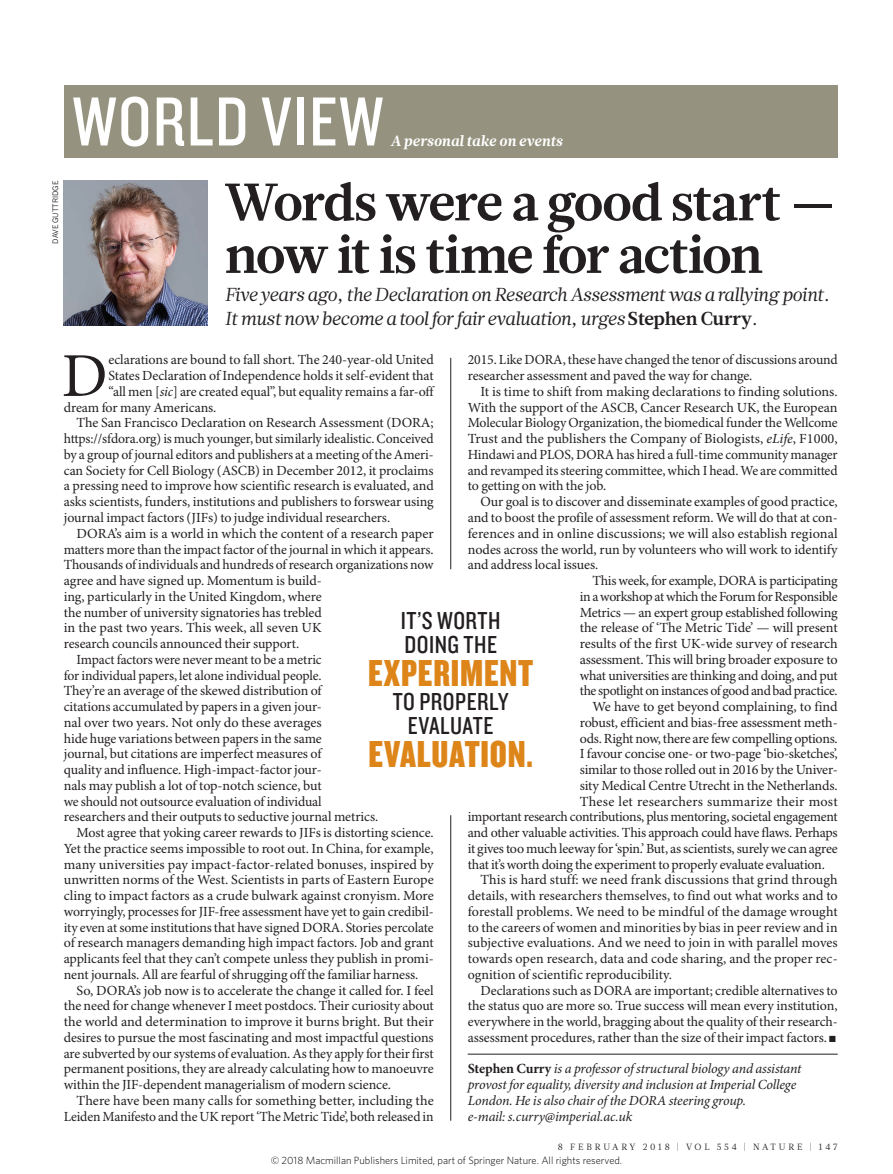
<style>
.page{position:relative;width:893px;height:1174px;background:#fff}
.page>*{position:absolute;margin:0;border:0;box-sizing:border-box;transform-origin:0 0}
.t1{font:72px "Knockout 29 Junior Ltweight";letter-spacing:.02em;color:#fff}
.BODY_DROP_CAP{font:62.4px "Minion Pro";color:#231f20}
.WORLD_VIEW_HEAD_35{font:700 52.5px/52.5px "Glosa Math";letter-spacing:-.025em;color:#231f20}
.PULL_QUOTE_ALT{font:39px "Knockout 69 Full Liteweight";letter-spacing:.02em;color:#dd8519}
.PULL_QUOTE_ALT-2{font:25.5px/24px "Knockout 29 Junior Ltweight";letter-spacing:.02em;color:#231f20}
.EDITORIAL_INTRO{font:italic 18.75px/23.7px "Glosa Math";letter-spacing:-.01em;color:#231f20}
.t2{font:italic 700 15px "Glosa Math";letter-spacing:.005em;color:#fff}
.BODY_INDENT{font:13.95px/15.8px "Minion Pro";letter-spacing:-.01em;color:#231f20;text-align:justify}
.BODY_DROP_CAP-2{font:13.95px "Minion Pro";letter-spacing:-.01em;color:#231f20}
.AUTHOR_DETAILS{font:italic 13.95px/15.8px "Minion Pro";letter-spacing:-.015em;color:#231f20}
.BODY_INDENT-2{font:13.95px "Minion Pro";letter-spacing:.015em;color:#231f20}
.EMAIL{font:italic 13.95px "Minion Pro";letter-spacing:-.01em;color:#231f20}
.t3{font:300 10.5px "Whitney";color:#000}
.t4{font:9px "Glosa Math";letter-spacing:.3em;color:#231f20}
.PIC_CREDIT{font:7.5px "News Gothic MTOT";color:#231f20}
.s1{font-weight:700;font-style:normal}
.s2{font-style:italic}
</style>
<div class="page">
<img style="left:64px;top:181px;width:144px;height:144px">
<hr style="left:468px;top:1053px;width:370px;height:1px;background:#231f20">
<div style="left:64px;top:85px;width:774px;height:72px;background:#95937f"></div>
<hr style="left:450px;top:815px;width:1px;height:305px;background:#231f20">
<hr style="left:450px;top:358px;width:1px;height:211px;background:#231f20">
<p class="PIC_CREDIT" style="left:51px;top:244px;width:64px;rotate:-90deg">DAVE GUTTRIDGE</p>
<h1 class="t1" style="left:72px;top:75px;width:313px">WORLD VIEW</h1>
<p class="t2" style="left:390px;top:130px;width:174px">A personal take on events</p>
<p class="WORLD_VIEW_HEAD_35" style="left:225px;top:177px;width:613px">Words were a good start — now it is time for action</p>
<p class="EDITORIAL_INTRO" style="left:225px;top:283px;width:606px">Five years ago, the Declaration on Research Assessment was a rallying point.<br>It must now become a tool for fair evaluation, urges <span class="s1">Stephen Curry</span>.</p>
<p class="BODY_DROP_CAP" style="left:62px;top:339px;width:47px">D</p>
<p class="BODY_DROP_CAP-2" style="left:108px;top:351px;width:327px">eclarations are bound to fall short. The 240-year-old United</p>
<p class="BODY_INDENT" style="left:468px;top:353px;width:372px">2015. Like DORA, these have changed the tenor of discussions around researcher assessment and paved the way for change.</p>
<p class="BODY_INDENT" style="left:468px;top:384px;width:372px;text-indent:13px">It is time to shift from making declarations to finding solutions.<br>With the support of the ASCB, Cancer Research UK, the European Molecular Biology Organization, the biomedical funder the Wellcome Trust and the publishers the Company of Biologists, <span class="s2">eLife</span>, F1000, Hindawi and PLOS, DORA has hired a full-time community manager and revamped its steering committee, which I head. We are committed to getting on with the job.</p>
<p class="BODY_INDENT" style="left:468px;top:494px;width:371px;text-indent:13px">Our goal is to discover and disseminate examples of good practice, and to boost the profile of assessment reform. We will do that at con&shy;ferences and in online discussions; we will also establish regional nodes across the world, run by volunteers who will work to identify and address local issues.</p>
<p class="BODY_INDENT" style="left:580px;top:573px;width:259px;text-indent:13px">This week, for example, DORA is participating in a workshop at which the Forum for Responsible Metrics — an expert group established following the release of ‘The Metric Tide’ — will present results of the first UK-wide survey of research assessment. This will bring broader exposure to what universities are thinking and doing, and put the spotlight on instances of good and bad practice.</p>
<p class="BODY_INDENT" style="left:592px;top:699px;width:247px">We have to get beyond complaining, to find</p>
<p class="BODY_INDENT" style="left:580px;top:715px;width:259px">robust, efficient and bias-free assessment meth-</p>
<p class="BODY_INDENT" style="left:580px;top:731px;width:259px">ods. Right now, there are few compelling options.</p>
<p class="BODY_INDENT" style="left:580px;top:746px;width:259px">I favour concise one- or two-page ‘bio-sketches’,</p>
<p class="BODY_INDENT" style="left:580px;top:762px;width:259px">similar to those rolled out in 2016 by the Univer-</p>
<p class="BODY_INDENT" style="left:580px;top:778px;width:259px">sity Medical Centre Utrecht in the Netherlands.</p>
<p class="BODY_INDENT-2" style="left:580px;top:792px;width:259px">These let researchers summarize their most</p>
<p class="BODY_INDENT" style="left:468px;top:809px;width:371px">important research contributions, plus mentoring, societal engagement</p>
<p class="BODY_INDENT" style="left:468px;top:825px;width:372px">and other valuable activities. This approach could have flaws. Perhaps</p>
<p class="BODY_INDENT" style="left:468px;top:841px;width:371px">it gives too much leeway for ‘spin.’ But, as scientists, surely we can agree</p>
<p class="BODY_INDENT" style="left:468px;top:857px;width:359px">that it’s worth doing the experiment to properly evaluate evaluation.</p>
<p class="BODY_INDENT" style="left:468px;top:872px;width:371px;text-indent:13px">This is hard stuff: we need frank discussions that grind through details, with researchers themselves, to find out what works and to forestall problems. We need to be mindful of the damage wrought to the careers of women and minorities by bias in peer review and in subjective evaluations. And we need to join in with parallel moves towards open research, data and code sharing, and the proper rec&shy;ognition of scientific reproducibility.</p>
<p class="BODY_INDENT" style="left:468px;top:983px;width:371px;text-indent:13px">Declarations such as DORA are important; credible alternatives to the status quo are more so. True success will mean every institution, everywhere in the world, bragging about the quality of their research&shy;assessment procedures, rather than the size of their impact factors. ■</p>
<p class="AUTHOR_DETAILS" style="left:468px;top:1061px;width:335px"><span class="s1">Stephen Curry</span> is a professor of structural biology and assistant provost for equality, diversity and inclusion at Imperial College<br>London. He is also chair of the DORA steering group.</p>
<p class="EMAIL" style="left:468px;top:1107px;width:166px">e-mail: s.curry@imperial.ac.uk</p>
<p class="BODY_DROP_CAP-2" style="left:108px;top:367px;width:327px">States Declaration of Independence holds it self-evident that</p>
<p class="BODY_DROP_CAP-2" style="left:108px;top:383px;width:327px">“all men [<span class="s2">sic</span>] are created equal”, but equality remains a far-off</p>
<p class="BODY_DROP_CAP-2" style="left:64px;top:399px;width:154px">dream for many Americans.</p>
<p class="BODY_INDENT" style="left:64px;top:416px;width:371px;text-indent:13px">The San Francisco Declaration on Research Assessment (DORA; https://sfdora.org) is much younger, but similarly idealistic. Conceived by a group of journal editors and publishers at a meeting of the Ameri&shy;can Society for Cell Biology (ASCB) in December 2012, it proclaims a pressing need to improve how scientific research is evaluated, and asks scientists, funders, institutions and publishers to forswear using journal impact factors (JIFs) to judge individual researchers.</p>
<p class="BODY_INDENT" style="left:64px;top:526px;width:371px;text-align:left;text-indent:13px">DORA’s aim is a world in which the content of a research paper matters more than the impact factor of the journal in which it appears.<br>Thousands of individuals and hundreds of research organizations now agree and have signed up. Momentum is build-<br>ing, particularly in the United Kingdom, where<br>the number of university signatories has trebled<br>in the past two years. This week, all seven UK<br>research councils announced their support.</p>
<p class="BODY_INDENT" style="left:64px;top:652px;width:316px;text-align:left;text-indent:13px">Impact factors were never meant to be a metric<br>for individual papers, let alone individual people.<br>They’re an average of the skewed distribution of<br>citations accumulated by papers in a given jour-<br>nal over two years. Not only do these averages<br>hide huge variations between papers in the same<br>journal, but citations are imperfect measures of<br>quality and influence. High-impact-factor jour-<br>nals may publish a lot of top-notch science, but<br>we should not outsource evaluation of individual researchers and their outputs to seductive journal metrics.</p>
<p class="BODY_INDENT" style="left:64px;top:825px;width:371px;text-indent:13px">Most agree that yoking career rewards to JIFs is distorting science.<br>Yet the practice seems impossible to root out. In China, for example, many universities pay impact-factor-related bonuses, inspired by unwritten norms of the West. Scientists in parts of Eastern Europe cling to impact factors as a crude bulwark against cronyism. More worryingly, processes for JIF-free assessment have yet to gain credibil&shy;ity even at some institutions that have signed DORA. Stories percolate of research managers demanding high impact factors. Job and grant applicants feel that they can’t compete unless they publish in promi&shy;nent journals. All are fearful of shrugging off the familiar harness.</p>
<p class="BODY_INDENT" style="left:64px;top:983px;width:371px;text-indent:13px">So, DORA’s job now is to accelerate the change it called for. I feel the need for change whenever I meet postdocs. Their curiosity about the world and determination to improve it burns bright. But their desires to pursue the most fascinating and most impactful questions are subverted by our systems of evaluation. As they apply for their first permanent positions, they are already calculating how to manoeuvre within the JIF-dependent managerialism of modern science.</p>
<p class="BODY_INDENT" style="left:64px;top:1093px;width:371px;text-align:right">There have been many calls for something better, including the<br>Leiden Manifesto and the UK report ‘The Metric Tide’, both released in</p>
<p class="PULL_QUOTE_ALT-2" style="left:401px;top:607px;width:101px">IT’S WORTH<br>DOING THE</p>
<p class="PULL_QUOTE_ALT" style="left:368px;top:648px;width:167px">EXPERIMENT</p>
<p class="PULL_QUOTE_ALT-2" style="left:393px;top:688px;width:117px;text-align:center">TO PROPERLY<br>EVALUATE</p>
<p class="PULL_QUOTE_ALT" style="left:369px;top:729px;width:166px">EVALUATION.</p>
<p class="t4" style="left:558px;top:1141px;width:281px">8 FEBRUARY 2018 | VOL 554 | NATURE | 147</p>
<p class="t3" style="left:271px;top:1153px;width:353px">© 2018 Macmillan Publishers Limited, part of Springer Nature. All rights reserved.</p>
</div>
